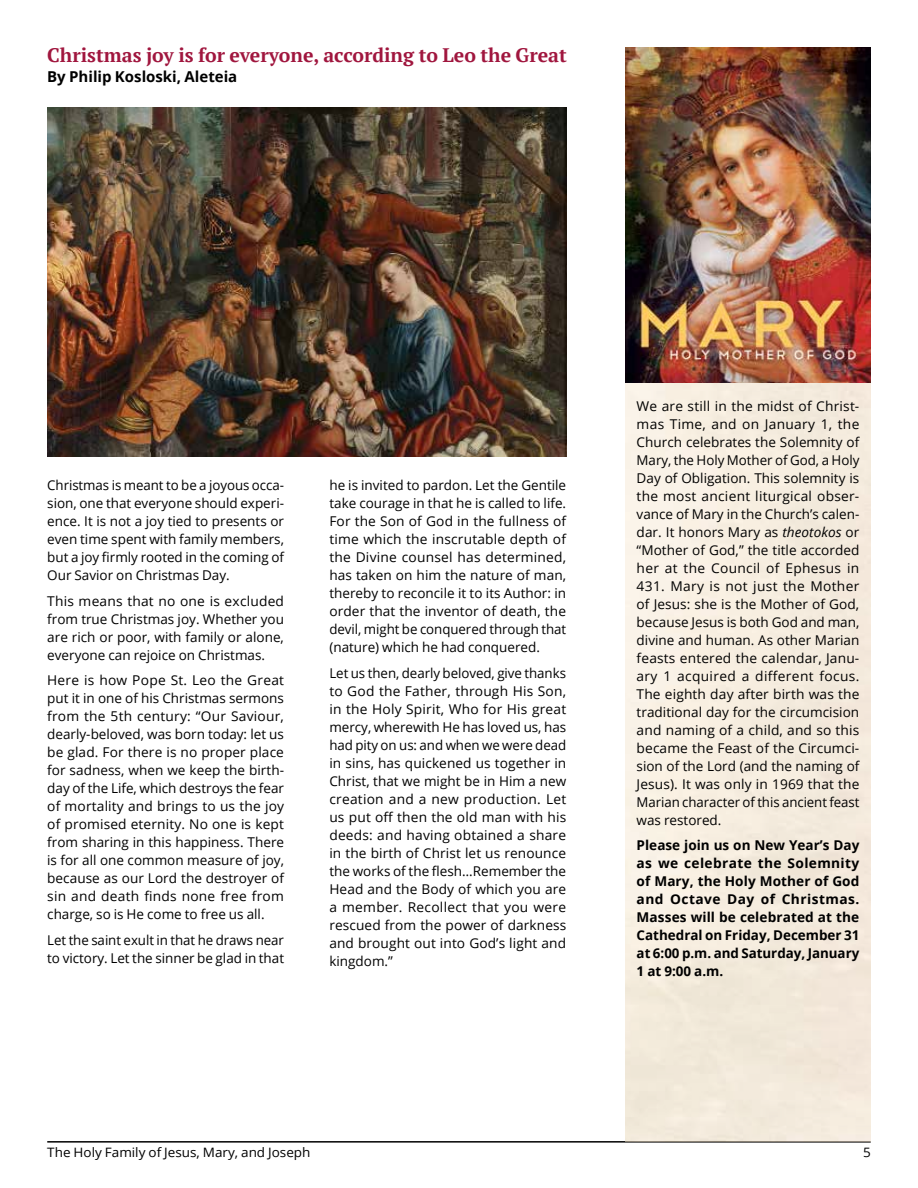
<style>
.page{position:relative;width:918px;height:1188px;background:#fff}
.page>*{position:absolute;margin:0;border:0;box-sizing:border-box;transform-origin:0 0}
.t1{font:700 19.5px "PT Serif";color:#a0163e}
.t2{font:700 15px "Open Sans";color:#000}
.t3{font:13.5px/18px "Open Sans";color:#000;text-align:justify}
.t4{font:700 13.5px/18px "Open Sans";color:#000;text-align:justify}
.t5{font:12.9px "Open Sans";color:#000;scale:1.04 1}
.s1{font-style:italic}
</style>
<div class="page">
<hr style="left:47px;top:1141px;width:824px;height:2px;background:#000">
<img style="left:625px;top:382px;width:246px;height:759px">
<img style="left:47px;top:108px;width:519px;height:349px">
<img style="left:625px;top:47px;width:246px;height:335px">
<h1 class="t1" style="left:47px;top:43px;width:521px">Christmas joy is for everyone, according to Leo the Great</h1>
<p class="t2" style="left:47px;top:66px;width:192px">By Philip Kosloski, Aleteia</p>
<p class="t3" style="left:47px;top:476px;width:238px">Christmas is meant to be a joyous occa&shy;sion, one that everyone should experi&shy;ence. It is not a joy tied to presents or even time spent with family members, but a joy firmly rooted in the coming of Our Savior on Christmas Day.</p>
<p class="t3" style="left:47px;top:592px;width:238px">This means that no one is excluded from true Christmas joy. Whether you are rich or poor, with family or alone, everyone can rejoice on Christmas.</p>
<p class="t3" style="left:47px;top:671px;width:238px">Here is how Pope St. Leo the Great put it in one of his Christmas sermons from the 5th century: “Our Saviour, dearly-beloved, was born today: let us be glad. For there is no proper place for sadness, when we keep the birth&shy;day of the Life, which destroys the fear of mortality and brings to us the joy of promised eternity. No one is kept from sharing in this happiness. There is for all one common measure of joy, because as our Lord the destroyer of sin and death finds none free from charge, so is He come to free us all.</p>
<p class="t3" style="left:47px;top:931px;width:238px">Let the saint exult in that he draws near to victory. Let the sinner be glad in that</p>
<p class="t3" style="left:329px;top:476px;width:238px">he is invited to pardon. Let the Gentile take courage in that he is called to life.<br>For the Son of God in the fullness of time which the inscrutable depth of the Divine counsel has determined, has taken on him the nature of man, thereby to reconcile it to its Author: in order that the inventor of death, the devil, might be conquered through that (nature) which he had conquered.</p>
<p class="t3" style="left:329px;top:664px;width:238px">Let us then, dearly beloved, give thanks to God the Father, through His Son, in the Holy Spirit, Who for His great mercy, wherewith He has loved us, has had pity on us: and when we were dead in sins, has quickened us together in Christ, that we might be in Him a new creation and a new production. Let us put off then the old man with his deeds: and having obtained a share in the birth of Christ let us renounce the works of the flesh…Remember the Head and the Body of which you are a member. Recollect that you were rescued from the power of darkness and brought out into God’s light and kingdom.”</p>
<p class="t3" style="left:637px;top:396px;width:224px">We are still in the midst of Christ&shy;mas Time, and on January 1, the Church celebrates the Solemnity of Mary, the Holy Mother of God, a Holy Day of Obligation. This solemnity is the most ancient liturgical obser&shy;vance of Mary in the Church’s calen&shy;dar. It honors Mary as <span class="s1">theotokos</span> or “Mother of God,” the title accorded her at the Council of Ephesus in 431. Mary is not just the Mother of Jesus: she is the Mother of God, because Jesus is both God and man, divine and human. As other Marian feasts entered the calendar, Janu&shy;ary 1 acquired a different focus.<br>The eighth day after birth was the traditional day for the circumcision and naming of a child, and so this became the Feast of the Circumci&shy;sion of the Lord (and the naming of Jesus). It was only in 1969 that the Marian character of this ancient feast was restored.</p>
<p class="t4" style="left:637px;top:836px;width:224px">Please join us on New Year’s Day as we celebrate the Solemnity of Mary, the Holy Mother of God and Octave Day of Christmas.<br>Masses will be celebrated at the Cathedral on Friday, December 31 at 6:00 p.m. and Saturday, January 1 at 9:00 a.m.</p>
<p class="t5" style="left:47px;top:1143px;width:255px">The Holy Family of Jesus, Mary, and Joseph</p>
<p class="t5" style="left:863px;top:1143px;width:9px">5</p>
</div>
